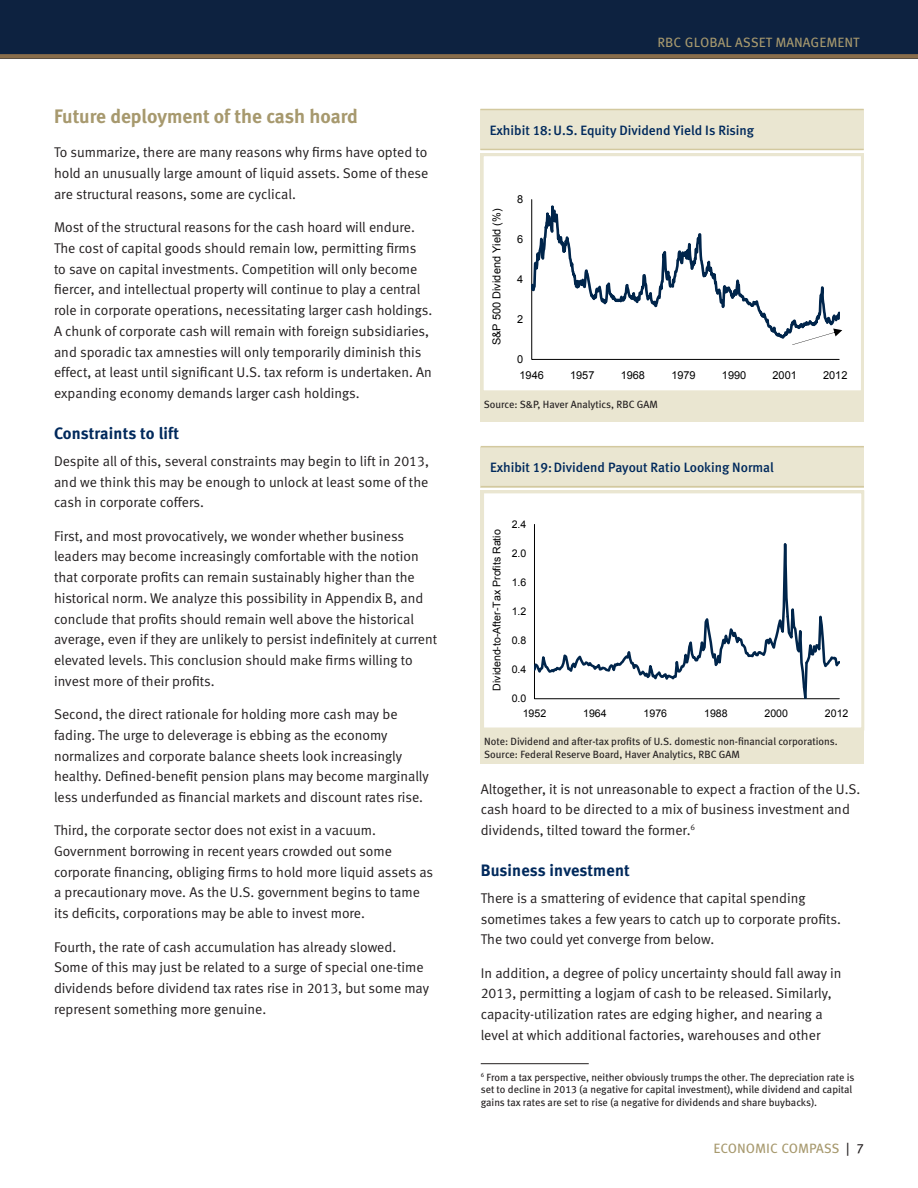
<style>
.page{position:relative;width:918px;height:1188px;background:#fff}
.page>*{position:absolute;margin:0;border:0;box-sizing:border-box;transform-origin:0 0}
.Subtitles{font:19.5px "Meta Bold LF";color:#a7996e}
._2nd_subtitle{font:16.5px "Meta Bold LF";letter-spacing:.01em;color:#00295c}
.Copy{font:14.1px/20.7px "Meta Normal LF";color:#231f20}
.Chart_title{font:13.5px "Meta Medium LF";color:#00295c}
.t1{font:13.5px "Meta Book LF Caps";color:#a7996e}
.t2{font:10.95px "Arial";color:#000}
.t3{font:10.65px "Arial";color:#000}
.Source{font:10.5px/12.6px "Meta Book LF";color:#231f20}
.s1{color:#231f20}
</style>
<div class="page">
<div style="left:481px;top:490px;width:383px;height:274px;background:#eae6d1"></div>
<div style="left:480px;top:153px;width:384px;height:269px;background:#eae6d1"></div>
<div style="left:482px;top:155px;width:380px;height:237px;background:#fff"></div>
<svg style="left:532px;top:345px;width:307px;height:15px"></svg>
<svg style="left:530px;top:150px;width:312px;height:195px"></svg>
<div style="left:481px;top:153px;width:383px;height:240px;border:3px solid #eae6d1"></div>
<div style="left:480px;top:109px;width:384px;height:41px;background:#eae6d1"></div>
<hr style="left:480px;top:109px;width:384px;height:1px;background:#d3c99f">
<hr style="left:480px;top:149px;width:384px;height:1px;background:#d3c99f">
<div style="left:483px;top:492px;width:380px;height:237px;background:#fff"></div>
<svg style="left:534px;top:685px;width:251px;height:14px"></svg>
<svg style="left:532px;top:487px;width:258px;height:198px"></svg>
<svg style="left:785px;top:567px;width:55px;height:132px"></svg>
<div style="left:481px;top:490px;width:383px;height:241px;border:3px solid #eae6d1"></div>
<div style="left:481px;top:447px;width:383px;height:40px;background:#eae6d1"></div>
<hr style="left:481px;top:446px;width:383px;height:1px;background:#d3c99f">
<hr style="left:481px;top:486px;width:383px;height:1px;background:#d3c99f">
<hr style="left:481px;top:1063px;width:108px;height:1px;background:#231f20">
<div style="left:0;top:0;width:918px;height:59px;background:#0d2240"></div>
<div style="left:0;top:54px;width:918px;height:5px;background:#886d4b"></div>
<p class="Subtitles" style="left:54px;top:105px;width:305px">Future deployment of the cash hoard</p>
<p class="Copy" style="left:54px;top:142px;width:376px;text-align:justify">To summarize, there are many reasons why firms have opted to hold an unusually large amount of liquid assets. Some of these are structural reasons, some are cyclical.</p>
<p class="Copy" style="left:54px;top:217px;width:380px">Most of the structural reasons for the cash hoard will endure.<br>The cost of capital goods should remain low, permitting firms<br>to save on capital investments. Competition will only become fiercer, and intellectual property will continue to play a central role in corporate operations, necessitating larger cash holdings.<br>A chunk of corporate cash will remain with foreign subsidiaries, and sporadic tax amnesties will only temporarily diminish this effect, at least until significant U.S. tax reform is undertaken. An expanding economy demands larger cash holdings.</p>
<p class="_2nd_subtitle" style="left:54px;top:423px;width:127px">Constraints to lift</p>
<p class="Copy" style="left:54px;top:451px;width:377px;text-align:justify">Despite all of this, several constraints may begin to lift in 2013, and we think this may be enough to unlock at least some of the cash in corporate coffers.</p>
<p class="Copy" style="left:54px;top:525px;width:385px">First, and most provocatively, we wonder whether business leaders may become increasingly comfortable with the notion that corporate profits can remain sustainably higher than the historical norm. We analyze this possibility in Appendix B, and conclude that profits should remain well above the historical average, even if they are unlikely to persist indefinitely at current elevated levels. This conclusion should make firms willing to invest more of their profits.</p>
<p class="Copy" style="left:54px;top:704px;width:376px">Second, the direct rationale for holding more cash may be fading. The urge to deleverage is ebbing as the economy normalizes and corporate balance sheets look increasingly healthy. Defined-benefit pension plans may become marginally less underfunded as financial markets and discount rates rise.</p>
<p class="Copy" style="left:54px;top:820px;width:381px">Third, the corporate sector does not exist in a vacuum.<br>Government borrowing in recent years crowded out some corporate financing, obliging firms to hold more liquid assets as a precautionary move. As the U.S. government begins to tame its deficits, corporations may be able to invest more.</p>
<p class="Copy" style="left:54px;top:936px;width:377px">Fourth, the rate of cash accumulation has already slowed.<br>Some of this may just be related to a surge of special one-time dividends before dividend tax rates rise in 2013, but some may represent something more genuine.</p>
<p class="t1" style="left:657px;top:34px;width:203px">RBC GLOBAL ASSET MANAGEMENT</p>
<p class="Chart_title" style="left:490px;top:122px;width:266px">Exhibit 18:U.S. Equity Dividend Yield Is Rising</p>
<p class="t2" style="left:490px;top:345px;width:138px;rotate:-90deg">S&amp;P 500 Dividend Yield (%)</p>
<p class="t2" style="left:517px;top:192px;width:8px">8</p>
<p class="t2" style="left:517px;top:232px;width:8px">6</p>
<p class="t2" style="left:517px;top:272px;width:8px">4</p>
<p class="t2" style="left:517px;top:312px;width:8px">2</p>
<p class="t2" style="left:517px;top:352px;width:8px">0</p>
<p class="t2" style="left:520px;top:368px;width:26px">1946</p>
<p class="t2" style="left:570px;top:368px;width:26px">1957</p>
<p class="t2" style="left:621px;top:368px;width:26px">1968</p>
<p class="t2" style="left:671px;top:368px;width:26px">1979</p>
<p class="t2" style="left:722px;top:368px;width:26px">1990</p>
<p class="t2" style="left:772px;top:368px;width:26px">2001</p>
<p class="t2" style="left:823px;top:368px;width:26px">2012</p>
<p class="Source" style="left:484px;top:398px;width:176px">Source: S&amp;P, Haver Analytics, RBC GAM</p>
<p class="Chart_title" style="left:490px;top:460px;width:285px">Exhibit 19:Dividend Payout Ratio Looking Normal</p>
<p class="t3" style="left:490px;top:691px;width:163px;rotate:-90deg">Dividend-to-After-Tax Profits Ratio</p>
<p class="t3" style="left:512px;top:517px;width:16px">2.4</p>
<p class="t3" style="left:512px;top:546px;width:16px">2.0</p>
<p class="t3" style="left:512px;top:575px;width:16px">1.6</p>
<p class="t3" style="left:512px;top:604px;width:16px">1.2</p>
<p class="t3" style="left:512px;top:633px;width:16px">0.8</p>
<p class="t3" style="left:512px;top:662px;width:16px">0.4</p>
<p class="t3" style="left:512px;top:691px;width:16px">0.0</p>
<p class="t3" style="left:523px;top:707px;width:25px">1952</p>
<p class="t3" style="left:583px;top:707px;width:25px">1964</p>
<p class="t3" style="left:644px;top:707px;width:25px">1976</p>
<p class="t3" style="left:704px;top:707px;width:25px">1988</p>
<p class="t3" style="left:765px;top:707px;width:25px">2000</p>
<p class="t3" style="left:825px;top:707px;width:25px">2012</p>
<p class="Source" style="left:484px;top:735px;width:355px">Note: Dividend and after-tax profits of U.S. domestic non-financial corporations.</p>
<p class="Source" style="left:484px;top:748px;width:257px">Source: Federal Reserve Board, Haver Analytics, RBC GAM</p>
<p class="Copy" style="left:481px;top:778px;width:381px">Altogether, it is not unreasonable to expect a fraction of the U.S. cash hoard to be directed to a mix of business investment and dividends, tilted toward the former.<sup>6</sup></p>
<p class="_2nd_subtitle" style="left:481px;top:860px;width:151px">Business investment</p>
<p class="Copy" style="left:481px;top:887px;width:362px">There is a smattering of evidence that capital spending sometimes takes a few years to catch up to corporate profits.<br>The two could yet converge from below.</p>
<p class="Copy" style="left:481px;top:962px;width:362px">In addition, a degree of policy uncertainty should fall away in 2013, permitting a logjam of cash to be released. Similarly, capacity-utilization rates are edging higher, and nearing a level at which additional factories, warehouses and other</p>
<p class="Source" style="left:481px;top:1071px;width:375px"><sup>6</sup> From a tax perspective, neither obviously trumps the other. The depreciation rate is set to decline in 2013 (a negative for capital investment), while dividend and capital gains tax rates are set to rise (a negative for dividends and share buybacks).</p>
<p class="t1" style="left:714px;top:1140px;width:152px">ECONOMIC COMPASS <span class="s1">| 7</span></p>
</div>
